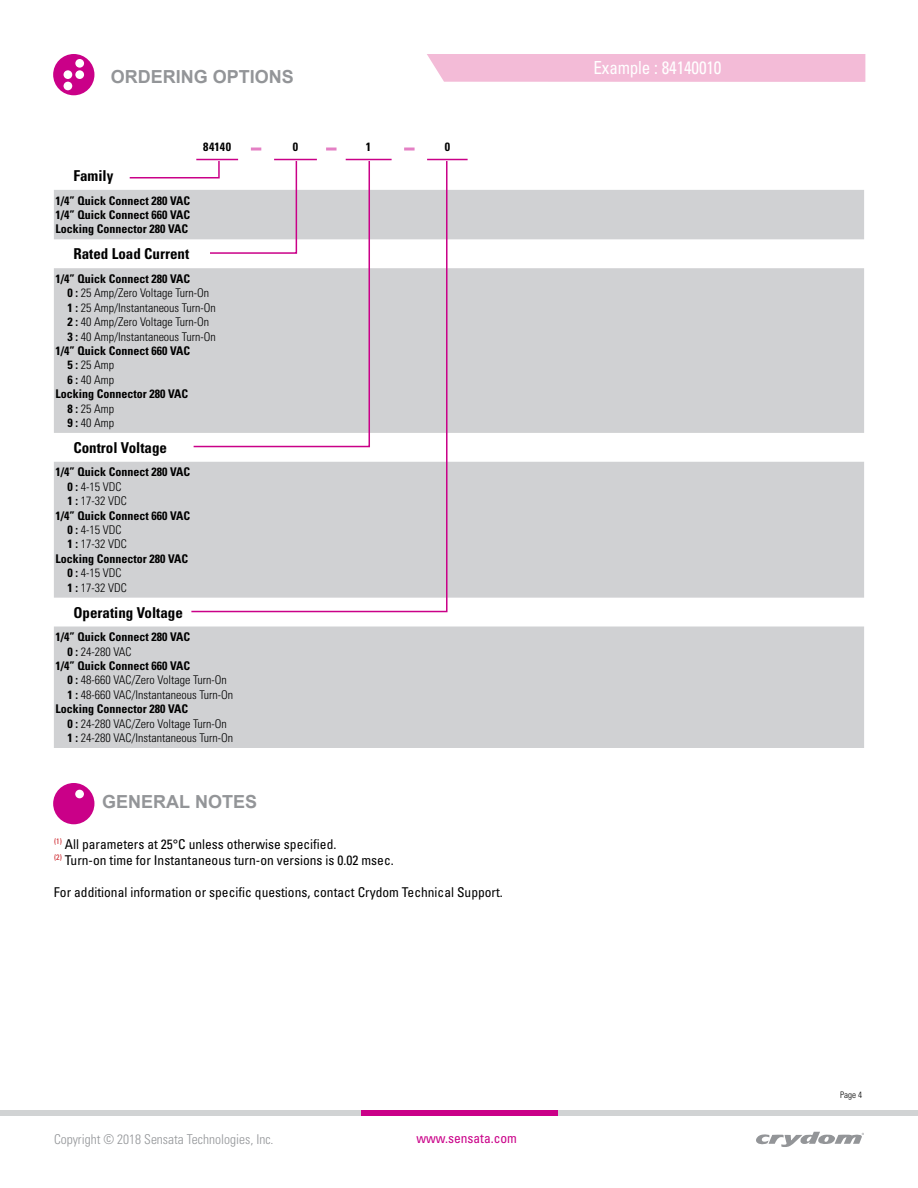
<style>
.page{position:relative;width:918px;height:1188px;background:#fff}
.page>*{position:absolute;margin:0;border:0;box-sizing:border-box;transform-origin:0 0}
.t1{font:700 18px "Arial";color:#939598}
.t2{font:condensed 18px "Univers LT Std";letter-spacing:-.01em;color:#fff;scale:.95 1}
.t3{font:700 condensed 15px "Univers LT Std";color:#000}
.t4{font:condensed 13.5px/16.2px "Univers LT Std";color:#000}
.t5{font:300 condensed 13.5px "Univers LT Std";color:#939598}
.t6{font:condensed 13.5px "Univers LT Std";color:#ca0088}
.t7{font:300 condensed 12px "Univers LT Std";color:#000}
.t8{font:700 condensed 12px/14.4px "Univers LT Std";color:#000;text-align:justify}
.t9{font:300 condensed 9px "Univers LT Std";color:#000}
.s1{font-weight:700}
</style>
<div class="page">
<div style="left:0;top:1110px;width:918px;height:6px;background:#d1d3d4"></div>
<div style="left:361px;top:1110px;width:197px;height:6px;background:#ca0088"></div>
<div style="left:427px;top:54px;width:438px;height:28px;background:#f3bbd7"></div>
<svg style="left:54px;top:190px;width:810px;height:558px;background:#d6d7d9"></svg>
<svg style="left:190px;top:160px;width:258px;height:453px"></svg>
<hr style="left:196px;top:159px;width:42px;height:1px;background:#ca0088">
<hr style="left:274px;top:159px;width:43px;height:1px;background:#ca0088">
<hr style="left:346px;top:159px;width:46px;height:1px;background:#ca0088">
<hr style="left:427px;top:159px;width:41px;height:1px;background:#ca0088">
<svg style="left:251px;top:148px;width:10px;height:3px"></svg>
<svg style="left:326px;top:148px;width:11px;height:3px"></svg>
<svg style="left:404px;top:148px;width:11px;height:3px"></svg>
<svg style="left:128px;top:160px;width:64px;height:95px"></svg>
<svg style="left:192px;top:160px;width:179px;height:288px"></svg>
<div style="left:53px;top:54px;width:41px;height:41px;background:#ca0088;border-radius:50%"></div>
<div style="left:75px;top:59px;width:9px;height:9px;background:#fff;border-radius:50%"></div>
<div style="left:64px;top:70px;width:8px;height:9px;background:#fff;border-radius:50%"></div>
<div style="left:75px;top:70px;width:9px;height:9px;background:#fff;border-radius:50%"></div>
<div style="left:64px;top:82px;width:8px;height:8px;background:#fff;border-radius:50%"></div>
<div style="left:53px;top:783px;width:41px;height:41px;background:#ca0088;border-radius:50%"></div>
<div style="left:75px;top:790px;width:9px;height:8px;background:#fff;border-radius:50%"></div>
<svg style="left:756px;top:1132px;width:108px;height:15px"></svg>
<h1 class="t1" style="left:111px;top:64px;width:185px">ORDERING OPTIONS</h1>
<h1 class="t2" style="left:594px;top:57px;width:136px">Example : 84140010</h1>
<p class="t8" style="left:203px;top:139px;width:30px">84140</p>
<p class="t8" style="left:293px;top:139px;width:7px">0</p>
<p class="t8" style="left:366px;top:139px;width:7px">1</p>
<p class="t8" style="left:445px;top:139px;width:7px">0</p>
<p class="t3" style="left:73px;top:166px;width:41px">Family</p>
<p class="t8" style="left:55px;top:193px;width:136px">1/4” Quick Connect 280 VAC 1/4” Quick Connect 660 VAC Locking Connector 280 VAC</p>
<p class="t3" style="left:73px;top:245px;width:117px">Rated Load Current</p>
<p class="t8" style="left:55px;top:271px;width:136px">1/4” Quick Connect 280 VAC</p>
<p class="t7" style="left:67px;top:286px;width:143px"><span class="s1">0 :</span> 25 Amp/Zero Voltage Turn-On</p>
<p class="t7" style="left:67px;top:300px;width:150px"><span class="s1">1 :</span> 25 Amp/Instantaneous Turn-On</p>
<p class="t7" style="left:67px;top:315px;width:143px"><span class="s1">2 :</span> 40 Amp/Zero Voltage Turn-On</p>
<p class="t7" style="left:67px;top:329px;width:150px"><span class="s1">3 :</span> 40 Amp/Instantaneous Turn-On</p>
<p class="t8" style="left:55px;top:343px;width:136px">1/4” Quick Connect 660 VAC</p>
<p class="t7" style="left:67px;top:358px;width:48px"><span class="s1">5 :</span> 25 Amp</p>
<p class="t7" style="left:67px;top:372px;width:48px"><span class="s1">6 :</span> 40 Amp</p>
<p class="t8" style="left:55px;top:387px;width:134px">Locking Connector 280 VAC</p>
<p class="t7" style="left:67px;top:401px;width:48px"><span class="s1">8 :</span> 25 Amp</p>
<p class="t7" style="left:67px;top:415px;width:48px"><span class="s1">9 :</span> 40 Amp</p>
<p class="t3" style="left:73px;top:438px;width:95px">Control Voltage</p>
<p class="t8" style="left:55px;top:465px;width:136px">1/4” Quick Connect 280 VAC</p>
<p class="t7" style="left:67px;top:479px;width:55px"><span class="s1">0 :</span> 4-15 VDC</p>
<p class="t7" style="left:67px;top:494px;width:61px"><span class="s1">1 :</span> 17-32 VDC</p>
<p class="t8" style="left:55px;top:508px;width:136px">1/4” Quick Connect 660 VAC</p>
<p class="t7" style="left:67px;top:523px;width:55px"><span class="s1">0 :</span> 4-15 VDC</p>
<p class="t7" style="left:67px;top:537px;width:61px"><span class="s1">1 :</span> 17-32 VDC</p>
<p class="t8" style="left:55px;top:551px;width:134px">Locking Connector 280 VAC</p>
<p class="t7" style="left:67px;top:566px;width:55px"><span class="s1">0 :</span> 4-15 VDC</p>
<p class="t7" style="left:67px;top:580px;width:61px"><span class="s1">1 :</span> 17-32 VDC</p>
<p class="t3" style="left:73px;top:603px;width:111px">Operating Voltage</p>
<p class="t8" style="left:55px;top:630px;width:136px">1/4” Quick Connect 280 VAC</p>
<p class="t7" style="left:67px;top:644px;width:66px"><span class="s1">0 :</span> 24-280 VAC</p>
<p class="t8" style="left:55px;top:658px;width:136px">1/4” Quick Connect 660 VAC</p>
<p class="t7" style="left:67px;top:673px;width:161px"><span class="s1">0 :</span> 48-660 VAC/Zero Voltage Turn-On</p>
<p class="t7" style="left:67px;top:687px;width:167px"><span class="s1">1 :</span> 48-660 VAC/Instantaneous Turn-On</p>
<p class="t8" style="left:55px;top:702px;width:134px">Locking Connector 280 VAC</p>
<p class="t7" style="left:67px;top:716px;width:161px"><span class="s1">0 :</span> 24-280 VAC/Zero Voltage Turn-On</p>
<p class="t7" style="left:67px;top:731px;width:167px"><span class="s1">1 :</span> 24-280 VAC/Instantaneous Turn-On</p>
<h1 class="t1" style="left:102px;top:789px;width:157px">GENERAL NOTES</h1>
<p class="t4" style="left:54px;top:836px;width:341px"><sup>(1)</sup> All parameters at 25°C unless otherwise specified.<br><sup>(2)</sup> Turn-on time for Instantaneous turn-on versions is 0.02 msec.</p>
<p class="t4" style="left:54px;top:884px;width:450px">For additional information or specific questions, contact Crydom Technical Support.</p>
<p class="t5" style="left:54px;top:1131px;width:221px">Copyright © 2018 Sensata Technologies, Inc.</p>
<p class="t6" style="left:416px;top:1130px;width:102px">www.sensata.com</p>
<p class="t9" style="left:840px;top:1089px;width:23px">Page 4</p>
</div>
